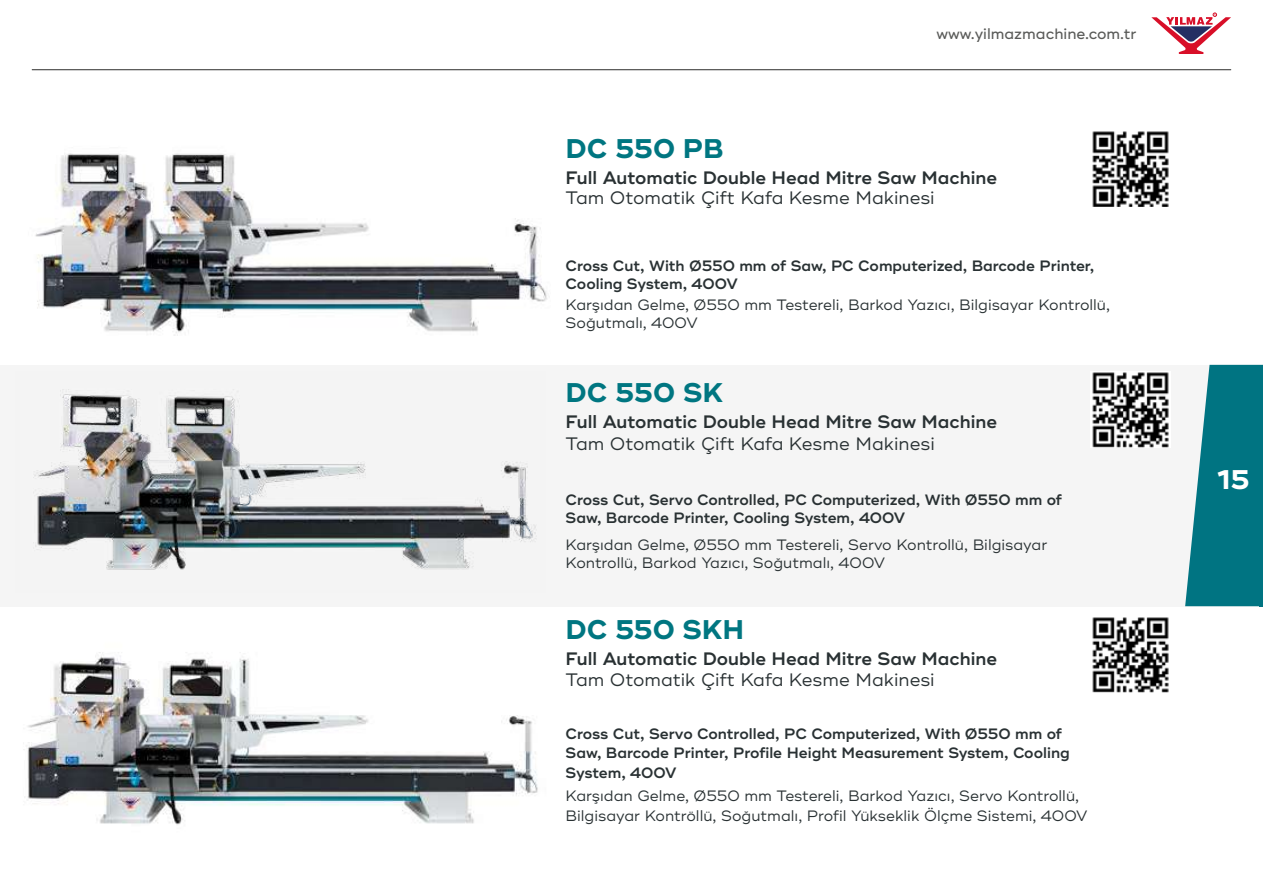
<style>
.page{position:relative;width:1263px;height:893px;background:#fff}
.page>*{position:absolute;margin:0;border:0;box-sizing:border-box;transform-origin:0 0}
.t1{font:700 27px "Ridley Grotesk";color:#007681}
.t2{font:700 27px "Ridley Grotesk";color:#fff}
.t3{font:600 18px "Ridley Grotesk";color:#293133}
.t4{font:18px "Ridley Grotesk";color:#293133}
.t5{font:15px/18px "Ridley Grotesk";color:#293133}
.t6{font:600 15px/18px "Ridley Grotesk";color:#293133}
.t7{font:500 15px "Ridley Grotesk";color:#595a58}
</style>
<div class="page">
<hr style="left:32px;top:69px;width:1199px;height:1px;background:#595a58">
<svg style="left:1185px;top:365px;width:74px;height:241px"></svg>
<svg style="left:1151px;top:13px;width:80px;height:41px"></svg>
<hr style="left:1259px;top:365px;width:4px;height:241px;background:#007482">
<img style="left:35px;top:153px;width:512px;height:183px">
<img style="left:23px;top:652px;width:515px;height:173px">
<img style="left:15px;top:371px;width:531px;height:221px">
<img style="left:1092px;top:131px;width:77px;height:76px">
<img style="left:1092px;top:372px;width:77px;height:75px">
<img style="left:1092px;top:617px;width:77px;height:75px">
<h1 class="t1" style="left:566px;top:132px;width:160px">DC 550 PB</h1>
<p class="t7" style="left:936px;top:25px;width:201px">www.yilmazmachine.com.tr</p>
<p class="t3" style="left:566px;top:167px;width:433px">Full Automatic Double Head Mitre Saw Machine</p>
<p class="t4" style="left:566px;top:187px;width:371px">Tam Otomatik Çift Kafa Kesme Makinesi</p>
<p class="t6" style="left:566px;top:258px;width:530px">Cross Cut, With Ø550 mm of Saw, PC Computerized, Barcode Printer,<br>Cooling System, 400V</p>
<p class="t5" style="left:566px;top:296px;width:546px">Karşıdan Gelme, Ø550 mm Testereli, Barkod Yazıcı, Bilgisayar Kontrollü,<br>Soğutmalı, 400V</p>
<h1 class="t1" style="left:566px;top:376px;width:159px">DC 550 SK</h1>
<p class="t3" style="left:566px;top:411px;width:433px">Full Automatic Double Head Mitre Saw Machine</p>
<p class="t4" style="left:566px;top:433px;width:371px">Tam Otomatik Çift Kafa Kesme Makinesi</p>
<p class="t6" style="left:566px;top:491px;width:498px">Cross Cut, Servo Controlled, PC Computerized, With Ø550 mm of<br>Saw, Barcode Printer, Cooling System, 400V</p>
<p class="t5" style="left:566px;top:536px;width:483px">Karşıdan Gelme, Ø550 mm Testereli, Servo Kontrollü, Bilgisayar<br>Kontrollü, Barkod Yazıcı, Soğutmalı, 400V</p>
<h1 class="t1" style="left:566px;top:614px;width:180px">DC 550 SKH</h1>
<p class="t3" style="left:566px;top:648px;width:433px">Full Automatic Double Head Mitre Saw Machine</p>
<p class="t4" style="left:566px;top:669px;width:371px">Tam Otomatik Çift Kafa Kesme Makinesi</p>
<p class="t6" style="left:566px;top:724px;width:506px;line-height:19.5px">Cross Cut, Servo Controlled, PC Computerized, With Ø550 mm of<br>Saw, Barcode Printer, Profile Height Measurement System, Cooling<br>System, 400V</p>
<p class="t5" style="left:566px;top:787px;width:523px;line-height:19.5px">Karşıdan Gelme, Ø550 mm Testereli, Barkod Yazıcı, Servo Kontrollü,<br>Bilgisayar Kontröllü, Soğutmalı, Profil Yükseklik Ölçme Sistemi, 400V</p>
<h1 class="t2" style="left:1217px;top:463px;width:34px">15</h1>
</div>
